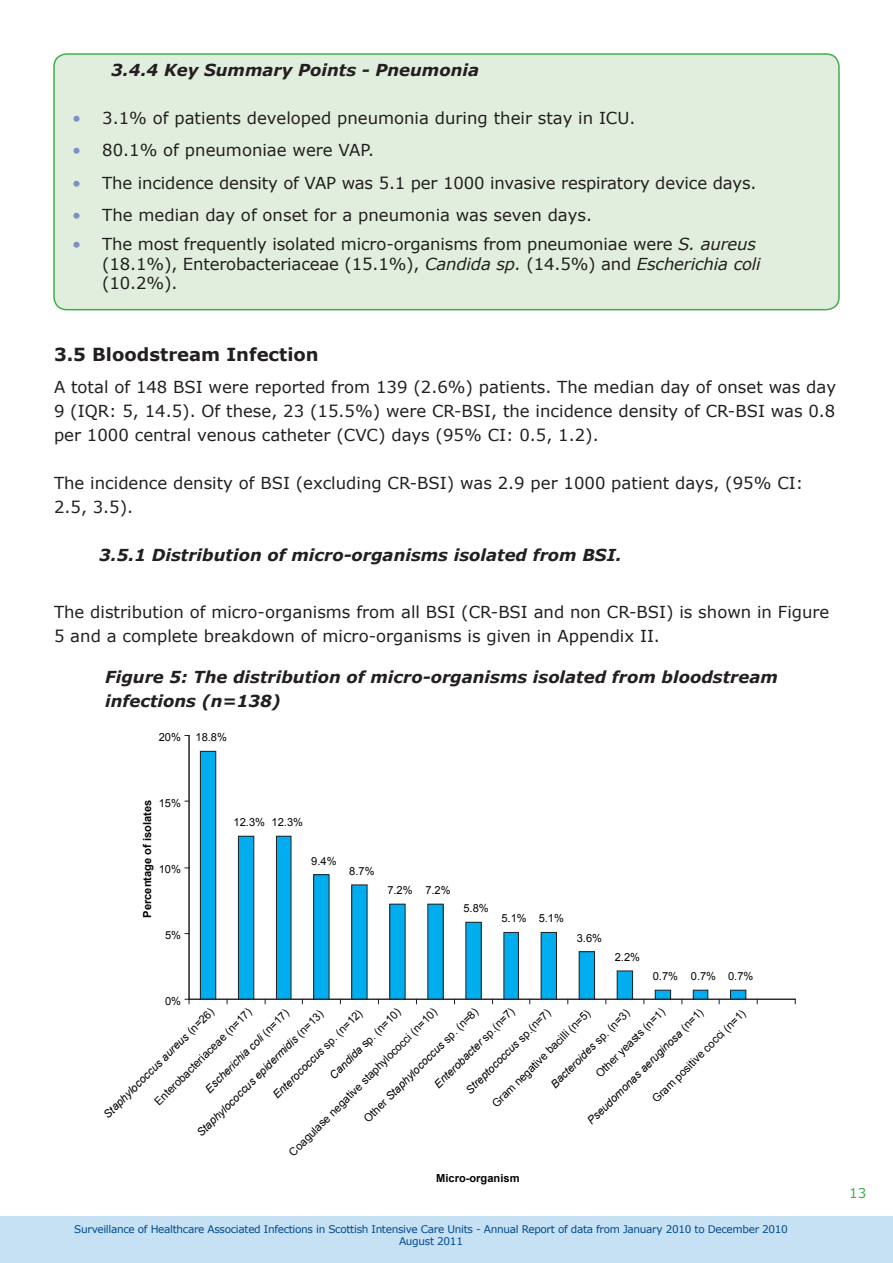
<style>
.page{position:relative;width:893px;height:1263px;background:#fff}
.page>*{position:absolute;margin:0;border:0;box-sizing:border-box;transform-origin:0 0}
.t1{font:700 18px "Verdana";color:#231f20}
.t2{font:16.5px/24px "Verdana";color:#231f20}
.t3{font:italic 700 16.5px/24px "Verdana";color:#231f20}
.t4{font:13.5px "Verdana";color:#40ae49}
.t5{font:11.1px/24.5px "Arial";color:#050504}
.t6{font:italic 11.1px "Arial";color:#050504}
.t7{font:700 11.1px "Arial";color:#050504}
.t8{font:10.5px/12.6px "Verdana";letter-spacing:-.03em;color:#004a8d;text-align:center}
.s1{color:#7f8ec4}
.s2{font-style:italic}
.s3{font-style:normal}
</style>
<div class="page">
<div style="left:0;top:1216px;width:893px;height:47px;background:#c6e0f4"></div>
<div style="left:54px;top:54px;width:785px;height:256px;background:#e1eedd;border-radius:13px"></div>
<div style="left:53px;top:53px;width:787px;height:257px;border:2px solid #40ae49;border-radius:13px"></div>
<div style="left:200px;top:751px;width:16px;height:248px;background:#00aeef"></div>
<div style="left:200px;top:751px;width:16px;height:248px;border:1px solid #231f20"></div>
<div style="left:238px;top:836px;width:16px;height:163px;background:#00aeef"></div>
<div style="left:238px;top:836px;width:16px;height:163px;border:1px solid #231f20"></div>
<div style="left:276px;top:836px;width:15px;height:163px;background:#00aeef"></div>
<div style="left:276px;top:836px;width:15px;height:163px;border:1px solid #231f20"></div>
<div style="left:314px;top:875px;width:15px;height:124px;background:#00aeef"></div>
<div style="left:313px;top:874px;width:16px;height:125px;border:1px solid #231f20"></div>
<div style="left:352px;top:885px;width:15px;height:114px;background:#00aeef"></div>
<div style="left:351px;top:884px;width:16px;height:115px;border:1px solid #231f20"></div>
<div style="left:390px;top:904px;width:15px;height:95px;background:#00aeef"></div>
<div style="left:389px;top:904px;width:16px;height:95px;border:1px solid #231f20"></div>
<div style="left:428px;top:904px;width:15px;height:95px;background:#00aeef"></div>
<div style="left:466px;top:922px;width:15px;height:77px;background:#00aeef"></div>
<div style="left:465px;top:922px;width:17px;height:77px;border:1px solid #231f20"></div>
<div style="left:504px;top:932px;width:14px;height:67px;background:#00aeef"></div>
<div style="left:503px;top:932px;width:16px;height:67px;border:1px solid #231f20"></div>
<div style="left:541px;top:932px;width:15px;height:67px;background:#00aeef"></div>
<div style="left:541px;top:932px;width:16px;height:67px;border:1px solid #231f20"></div>
<div style="left:579px;top:952px;width:15px;height:47px;background:#00aeef"></div>
<div style="left:579px;top:951px;width:16px;height:48px;border:1px solid #231f20"></div>
<div style="left:617px;top:971px;width:16px;height:28px;background:#00aeef"></div>
<div style="left:617px;top:970px;width:16px;height:29px;border:1px solid #231f20"></div>
<div style="left:655px;top:990px;width:16px;height:9px;background:#00aeef"></div>
<div style="left:655px;top:990px;width:16px;height:9px;border:1px solid #231f20"></div>
<div style="left:693px;top:990px;width:15px;height:9px;background:#00aeef"></div>
<div style="left:730px;top:990px;width:16px;height:9px;background:#00aeef"></div>
<hr style="left:189px;top:735px;width:1px;height:264px;background:#231f20">
<hr style="left:189px;top:999px;width:606px;height:1px;background:#231f20">
<svg style="left:185px;top:999px;width:5px;height:5px"></svg>
<p class="t3" style="left:111px;top:57px;width:369px">3.4.4 Key Summary Points - Pneumonia</p>
<p class="t2" style="left:72px;top:105px;width:565px"><span class="s1">•</span> 3.1% of patients developed pneumonia during their stay in ICU.</p>
<p class="t2" style="left:72px;top:138px;width:303px"><span class="s1">•</span> 80.1% of pneumoniae were VAP.</p>
<p class="t2" style="left:72px;top:170px;width:686px"><span class="s1">•</span> The incidence density of VAP was 5.1 per 1000 invasive respiratory device days.</p>
<p class="t2" style="left:72px;top:203px;width:521px"><span class="s1">•</span> The median day of onset for a pneumonia was seven days.</p>
<p class="t2" style="left:102px;top:233px;width:660px;line-height:19.8px;text-indent:-30px"><span class="s1">•</span> The most frequently isolated micro-organisms from pneumoniae were <span class="s2">S. aureus </span>(18.1%), Enterobacteriaceae (15.1%), <span class="s2">Candida sp.</span> (14.5%) and <span class="s2">Escherichia coli </span>(10.2%).</p>
<p class="t1" style="left:54px;top:343px;width:266px">3.5 Bloodstream Infection</p>
<p class="t2" style="left:54px;top:375px;width:784px;text-align:justify">A total of 148 BSI were reported from 139 (2.6%) patients. The median day of onset was day 9 (IQR: 5, 14.5). Of these, 23 (15.5%) were CR-BSI, the incidence density of CR-BSI was 0.8 per 1000 central venous catheter (CVC) days (95% CI: 0.5, 1.2).</p>
<p class="t2" style="left:54px;top:471px;width:751px">The incidence density of BSI (excluding CR-BSI) was 2.9 per 1000 patient days, (95% CI:<br>2.5, 3.5).</p>
<p class="t3" style="left:99px;top:543px;width:524px">3.5.1 Distribution of micro-organisms isolated from BSI.</p>
<p class="t2" style="left:54px;top:599px;width:777px">The distribution of micro-organisms from all BSI (CR-BSI and non CR-BSI) is shown in Figure<br>5 and a complete breakdown of micro-organisms is given in Appendix II.</p>
<p class="t3" style="left:105px;top:664px;width:674px">Figure 5: The distribution of micro-organisms isolated from bloodstream infections (n=138)</p>
<p class="t5" style="left:196px;top:725px;width:33px">18.8%</p>
<p class="t5" style="left:159px;top:725px;width:24px">20%</p>
<p class="t5" style="left:159px;top:790px;width:24px">15%</p>
<p class="t7" style="left:140px;top:918px;width:120px;rotate:-90deg">Percentage of isolates</p>
<p class="t5" style="left:159px;top:857px;width:24px">10%</p>
<p class="t5" style="left:165px;top:923px;width:18px">5%</p>
<p class="t5" style="left:165px;top:989px;width:18px">0%</p>
<p class="t5" style="left:234px;top:810px;width:71px">12.3% 12.3%</p>
<p class="t5" style="left:311px;top:848px;width:27px">9.4%</p>
<p class="t5" style="left:349px;top:859px;width:27px">8.7%</p>
<p class="t5" style="left:387px;top:878px;width:65px">7.2% 7.2%</p>
<p class="t5" style="left:463px;top:896px;width:27px">5.8%</p>
<p class="t5" style="left:501px;top:906px;width:64px">5.1% 5.1%</p>
<p class="t5" style="left:577px;top:925px;width:27px">3.6%</p>
<p class="t5" style="left:615px;top:945px;width:27px">2.2%</p>
<p class="t5" style="left:653px;top:964px;width:102px">0.7% 0.7% 0.7%</p>
<p class="t6" style="left:431px;top:1081px;width:109px;rotate:-45deg">Enterobacter <span class="s3">sp.(n=7)</span></p>
<p class="t6" style="left:100px;top:1111px;width:152px;rotate:-45deg">Staphylococcus aureus <span class="s3">(n=26)</span></p>
<p class="t6" style="left:361px;top:1115px;width:158px;rotate:-45deg"><span class="s3">Other</span> Staphylococcus <span class="s3">sp. (n=8)</span></p>
<p class="t5" style="left:572px;top:1049px;width:94px;text-indent:-39px;rotate:-45deg"><span class="s2">Bacteroides</span> sp. (n=3)<br>Other yeasts (n=1)</p>
<p class="t5" style="left:282px;top:1145px;width:205px;rotate:-45deg">Coagulase negative staphylococci (n=10)</p>
<p class="t5" style="left:148px;top:1095px;width:133px;rotate:-45deg">Enterobacteriaceae (n=17)</p>
<p class="t5" style="left:323px;top:1068px;width:96px;rotate:-45deg"><span class="s2">Candida</span> sp. (n=10)</p>
<p class="t6" style="left:584px;top:1118px;width:160px;rotate:-45deg">Pseudomonas aeruginosa <span class="s3">(n=1)</span></p>
<p class="t6" style="left:463px;top:1087px;width:116px;rotate:-45deg">Streptococcus <span class="s3">sp.(n=7)</span></p>
<p class="t6" style="left:202px;top:1086px;width:114px;rotate:-45deg">Escherichia coli <span class="s3">(n=17)</span></p>
<p class="t6" style="left:270px;top:1091px;width:122px;rotate:-45deg">Enterococcus <span class="s3">sp. (n=12)</span></p>
<p class="t5" style="left:485px;top:1097px;width:135px;rotate:-45deg">Gram negative bacilli (n=5)</p>
<p class="t5" style="left:646px;top:1092px;width:128px;rotate:-45deg">Gram positive cocci (n=1)</p>
<p class="t6" style="left:194px;top:1129px;width:175px;rotate:-45deg">Staphylococcus epidermidis <span class="s3">(n=13)</span></p>
<p class="t7" style="left:436px;top:1170px;width:85px">Micro-organism</p>
<p class="t8" style="left:74px;top:1222px;width:715px">Surveillance of Healthcare Associated Infections in Scottish Intensive Care Units - Annual Report of data from January 2010 to December 2010<br>August 2011</p>
<p class="t4" style="left:849px;top:1184px;width:19px">13</p>
</div>
